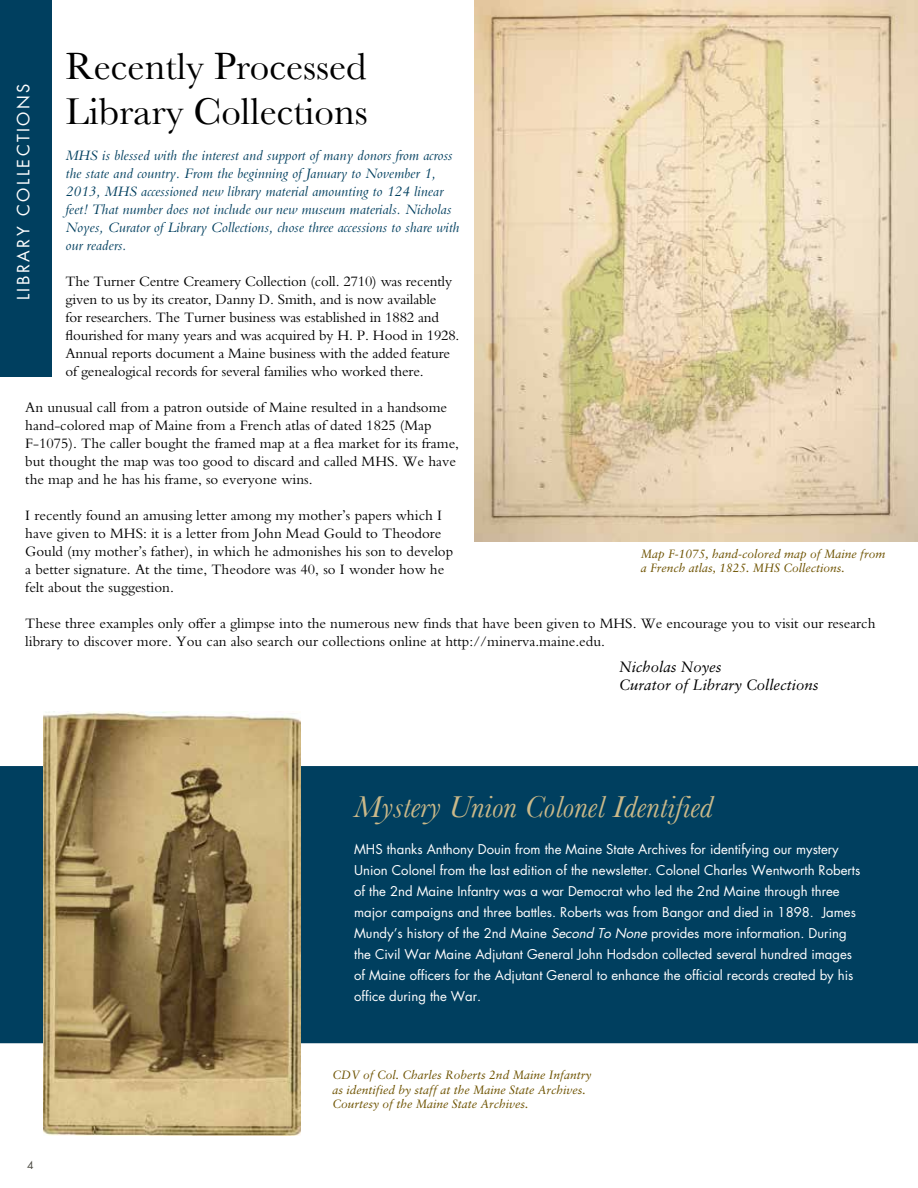
<style>
.page{position:relative;width:918px;height:1188px;background:#fff}
.page>*{position:absolute;margin:0;border:0;box-sizing:border-box;transform-origin:0 0}
.t1{font:39px/45px "Baskerville";color:#000}
.t2{font:italic 31.5px "Baskerville";color:#cbb989}
.t3{font:16.5px "Futura";letter-spacing:.15em;color:#fff}
.t4{font:15px/18px "Bembo Std";color:#000}
.t5{font:italic 15px/18px "Bembo Std";color:#003f5f}
.t6{font:italic 15px/18px "Sabon";color:#000}
.t7{font:13.2px/21px "Futura";color:#fff}
.t8{font:italic 12px/14.4px "Sabon";color:#6e5300}
.t9{font:10.5px "Futura";color:#4d4c44}
.s1{font-style:italic}
</style>
<div class="page">
<div style="left:0;top:766px;width:918px;height:277px;background:#003f5f"></div>
<div style="left:0;top:0;width:52px;height:377px;background:#003f5f"></div>
<img style="left:475px;top:0;width:443px;height:542px">
<img style="left:43px;top:712px;width:257px;height:423px">
<h1 class="t1" style="left:65px;top:44px;width:304px">Recently Processed<br>Library Collections</h1>
<p class="t5" style="left:65px;top:146px;width:396px">MHS is blessed with the interest and support of many donors from across the state and country. From the beginning of January to November 1, 2013, MHS accessioned new library material amounting to 124 linear feet! That number does not include our new museum materials. Nicholas Noyes, Curator of Library Collections, chose three accessions to share with our readers.</p>
<p class="t4" style="left:65px;top:272px;width:396px">The Turner Centre Creamery Collection (coll. 2710) was recently given to us by its creator, Danny D. Smith, and is now available<br>for researchers. The Turner business was established in 1882 and flourished for many years and was acquired by H. P. Hood in 1928.<br>Annual reports document a Maine business with the added feature of genealogical records for several families who worked there.</p>
<p class="t4" style="left:25px;top:398px;width:435px">An unusual call from a patron outside of Maine resulted in a handsome hand-colored map of Maine from a French atlas of dated 1825 (Map F-1075). The caller bought the framed map at a flea market for its frame, but thought the map was too good to discard and called MHS. We have the map and he has his frame, so everyone wins.</p>
<p class="t4" style="left:25px;top:506px;width:429px">I recently found an amusing letter among my mother’s papers which I have given to MHS: it is a letter from John Mead Gould to Theodore Gould (my mother’s father), in which he admonishes his son to develop a better signature. At the time, Theodore was 40, so I wonder how he felt about the suggestion.</p>
<p class="t4" style="left:25px;top:614px;width:852px">These three examples only offer a glimpse into the numerous new finds that have been given to MHS. We encourage you to visit our research library to discover more. You can also search our collections online at http://minerva.maine.edu.</p>
<p class="t6" style="left:619px;top:657px;width:201px">Nicholas Noyes<br>Curator of Library Collections</p>
<p class="t3" style="left:12px;top:300px;width:218px;rotate:-90deg">LIBRARY COLLECTIONS</p>
<p class="t8" style="left:641px;top:546px;width:246px">Map F-1075, hand-colored map of Maine from a French atlas, 1825. MHS Collections.</p>
<h2 class="t2" style="left:354px;top:789px;width:360px">Mystery Union Colonel Identified</h2>
<p class="t7" style="left:354px;top:839px;width:508px">MHS thanks Anthony Douin from the Maine State Archives for identifying our mystery Union Colonel from the last edition of the newsletter. Colonel Charles Wentworth Roberts of the 2nd Maine Infantry was a war Democrat who led the 2nd Maine through three major campaigns and three battles. Roberts was from Bangor and died in 1898. James Mundy’s history of the 2nd Maine <span class="s1">Second To None</span> provides more information. During the Civil War Maine Adjutant General John Hodsdon collected several hundred images of Maine officers for the Adjutant General to enhance the official records created by his office during the War.</p>
<p class="t9" style="left:27px;top:1158px;width:8px">4</p>
<p class="t8" style="left:333px;top:1068px;width:260px">CDV of Col. Charles Roberts 2nd Maine Infantry as identified by staff at the Maine State Archives.<br>Courtesy of the Maine State Archives.</p>
</div>
